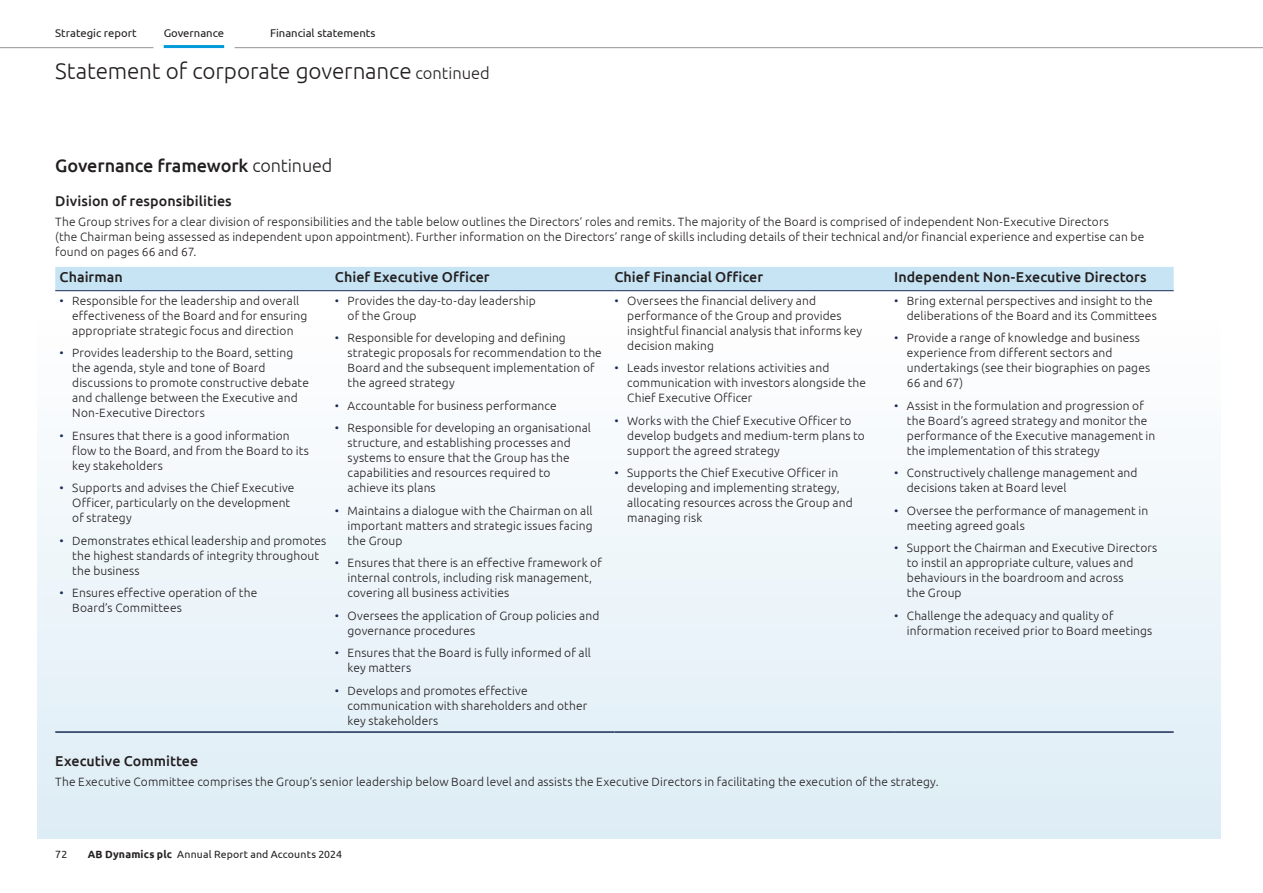
<style>
.page{position:relative;width:1263px;height:893px;background:#fff}
.page>*{position:absolute;margin:0;border:0;box-sizing:border-box;transform-origin:0 0}
.Page_Title{font:300 22.5px "Ubuntu";letter-spacing:-.005em;color:#231f20}
.Subhead_0{font:500 18px "Ubuntu";letter-spacing:-.005em;color:#231f20}
.Subhead_1{font:500 14.25px "Ubuntu";letter-spacing:.005em;color:#231f20}
.Body_Text{font:300 12px/15px "Ubuntu";letter-spacing:.01em;color:#231f20}
.t1{font:11.25px "Ubuntu";color:#231f20}
.t2{font:10.5px "Ubuntu";letter-spacing:.015em;color:#231f20}
.s1{font-size:16.5px}
.s2{font-weight:300}
.s3{color:#1a2c55}
.s4{font-weight:700}
</style>
<div class="page">
<div style="left:37px;top:236px;width:1183px;height:603px;background:linear-gradient(to bottom,#fff,#deedf6)"></div>
<div style="left:55px;top:267px;width:1119px;height:23px;background:#c6e4f4"></div>
<hr style="left:55px;top:731px;width:280px;height:2px;background:#1a2c55">
<hr style="left:335px;top:731px;width:279px;height:2px;background:#1a2c55">
<hr style="left:614px;top:731px;width:280px;height:2px;background:#1a2c55">
<hr style="left:894px;top:731px;width:280px;height:2px;background:#1a2c55">
<hr style="left:55px;top:290px;width:280px;height:1px;background:#1a2c55">
<hr style="left:335px;top:290px;width:279px;height:1px;background:#1a2c55">
<hr style="left:614px;top:290px;width:280px;height:1px;background:#1a2c55">
<hr style="left:894px;top:290px;width:280px;height:1px;background:#1a2c55">
<hr style="left:164px;top:45px;width:60px;height:3px;background:#009bd8">
<hr style="left:0;top:47px;width:153px;height:1px;background:#939598">
<hr style="left:235px;top:47px;width:1028px;height:1px;background:#939598">
<p class="t1" style="left:55px;top:27px;width:83px">Strategic report</p>
<p class="t1" style="left:164px;top:27px;width:62px">Governance</p>
<p class="t1" style="left:270px;top:27px;width:107px">Financial statements</p>
<p class="Page_Title" style="left:55px;top:58px;width:436px">Statement of corporate governance <span class="s1">continued</span></p>
<p class="Subhead_0" style="left:55px;top:154px;width:279px">Governance framework <span class="s2">continued</span></p>
<p class="Subhead_1" style="left:55px;top:192px;width:178px">Division of responsibilities</p>
<p class="Body_Text" style="left:55px;top:214px;width:1090px">The Group strives for a clear division of responsibilities and the table below outlines the Directors’ roles and remits. The majority of the Board is comprised of independent Non-Executive Directors<br>(the Chairman being assessed as independent upon appointment). Further information on the Directors’ range of skills including details of their technical and/or financial experience and expertise can be found on pages 66 and 67.</p>
<p class="Subhead_1" style="left:60px;top:268px;width:65px">Chairman</p>
<p class="Subhead_1" style="left:335px;top:268px;width:156px">Chief Executive Officer</p>
<p class="Subhead_1" style="left:614px;top:268px;width:150px">Chief Financial Officer</p>
<p class="Subhead_1" style="left:894px;top:268px;width:254px">Independent Non-Executive Directors</p>
<p class="Body_Text" style="left:72px;top:292px;width:236px;text-indent:-13px"><span class="s3">•</span> Responsible for the leadership and overall effectiveness of the Board and for ensuring appropriate strategic focus and direction</p>
<p class="Body_Text" style="left:72px;top:345px;width:238px;text-indent:-13px"><span class="s3">•</span> Provides leadership to the Board, setting the agenda, style and tone of Board discussions to promote constructive debate and challenge between the Executive and Non‑Executive Directors</p>
<p class="Body_Text" style="left:72px;top:427px;width:238px;text-indent:-13px"><span class="s3">•</span> Ensures that there is a good information flow to the Board, and from the Board to its key stakeholders</p>
<p class="Body_Text" style="left:72px;top:480px;width:224px;text-indent:-13px"><span class="s3">•</span> Supports and advises the Chief Executive<br>Officer, particularly on the development of strategy</p>
<p class="Body_Text" style="left:72px;top:532px;width:256px;text-indent:-13px"><span class="s3">•</span> Demonstrates ethical leadership and promotes the highest standards of integrity throughout the business</p>
<p class="Body_Text" style="left:72px;top:585px;width:187px;text-indent:-13px"><span class="s3">•</span> Ensures effective operation of the<br>Board’s Committees</p>
<p class="Body_Text" style="left:348px;top:292px;width:190px;text-indent:-13px"><span class="s3">•</span> Provides the day-to-day leadership of the Group</p>
<p class="Body_Text" style="left:348px;top:330px;width:256px;text-indent:-13px"><span class="s3">•</span> Responsible for developing and defining strategic proposals for recommendation to the Board and the subsequent implementation of the agreed strategy</p>
<p class="Body_Text" style="left:335px;top:397px;width:223px"><span class="s3">•</span> Accountable for business performance</p>
<p class="Body_Text" style="left:348px;top:420px;width:245px;text-indent:-13px"><span class="s3">•</span> Responsible for developing an organisational structure, and establishing processes and systems to ensure that the Group has the capabilities and resources required to achieve its plans</p>
<p class="Body_Text" style="left:348px;top:502px;width:246px;text-align:justify;text-indent:-13px"><span class="s3">•</span> Maintains a dialogue with the Chairman on all important matters and strategic issues facing the Group</p>
<p class="Body_Text" style="left:348px;top:555px;width:256px;text-indent:-13px"><span class="s3">•</span> Ensures that there is an effective framework of internal controls, including risk management, covering all business activities</p>
<p class="Body_Text" style="left:348px;top:607px;width:253px;text-indent:-13px"><span class="s3">•</span> Oversees the application of Group policies and governance procedures</p>
<p class="Body_Text" style="left:348px;top:645px;width:245px;text-indent:-13px"><span class="s3">•</span> Ensures that the Board is fully informed of all key matters</p>
<p class="Body_Text" style="left:348px;top:682px;width:241px;text-indent:-13px"><span class="s3">•</span> Develops and promotes effective communication with shareholders and other key stakeholders</p>
<p class="Body_Text" style="left:627px;top:292px;width:236px;text-indent:-13px"><span class="s3">•</span> Oversees the financial delivery and performance of the Group and provides insightful financial analysis that informs key decision making</p>
<p class="Body_Text" style="left:627px;top:360px;width:240px;text-indent:-13px"><span class="s3">•</span> Leads investor relations activities and communication with investors alongside the<br>Chief Executive Officer</p>
<p class="Body_Text" style="left:627px;top:412px;width:239px;text-indent:-13px"><span class="s3">•</span> Works with the Chief Executive Officer to develop budgets and medium-term plans to support the agreed strategy</p>
<p class="Body_Text" style="left:627px;top:465px;width:227px;text-indent:-13px"><span class="s3">•</span> Supports the Chief Executive Officer in developing and implementing strategy, allocating resources across the Group and managing risk</p>
<p class="Body_Text" style="left:907px;top:292px;width:251px;text-indent:-13px"><span class="s3">•</span> Bring external perspectives and insight to the deliberations of the Board and its Committees</p>
<p class="Body_Text" style="left:907px;top:330px;width:245px;text-indent:-13px"><span class="s3">•</span> Provide a range of knowledge and business experience from different sectors and undertakings (see their biographies on pages 66 and 67)</p>
<p class="Body_Text" style="left:907px;top:397px;width:250px;text-indent:-13px"><span class="s3">•</span> Assist in the formulation and progression of the Board’s agreed strategy and monitor the performance of the Executive management in the implementation of this strategy</p>
<p class="Body_Text" style="left:907px;top:465px;width:232px;text-indent:-13px"><span class="s3">•</span> Constructively challenge management and decisions taken at Board level</p>
<p class="Body_Text" style="left:907px;top:502px;width:243px;text-indent:-13px"><span class="s3">•</span> Oversee the performance of management in meeting agreed goals</p>
<p class="Body_Text" style="left:907px;top:540px;width:252px;text-indent:-13px"><span class="s3">•</span> Support the Chairman and Executive Directors to instil an appropriate culture, values and behaviours in the boardroom and across<br>the Group</p>
<p class="Body_Text" style="left:907px;top:607px;width:247px;text-indent:-13px"><span class="s3">•</span> Challenge the adequacy and quality of information received prior to Board meetings</p>
<p class="Subhead_1" style="left:55px;top:752px;width:145px">Executive Committee</p>
<p class="Body_Text" style="left:55px;top:773px;width:885px">The Executive Committee comprises the Group’s senior leadership below Board level and assists the Executive Directors in facilitating the execution of the strategy.</p>
<p class="t2" style="left:55px;top:848px;width:14px">72</p>
<p class="t2" style="left:88px;top:848px;width:256px"><span class="s4">AB Dynamics plc</span> Annual Report and Accounts 2024</p>
</div>
